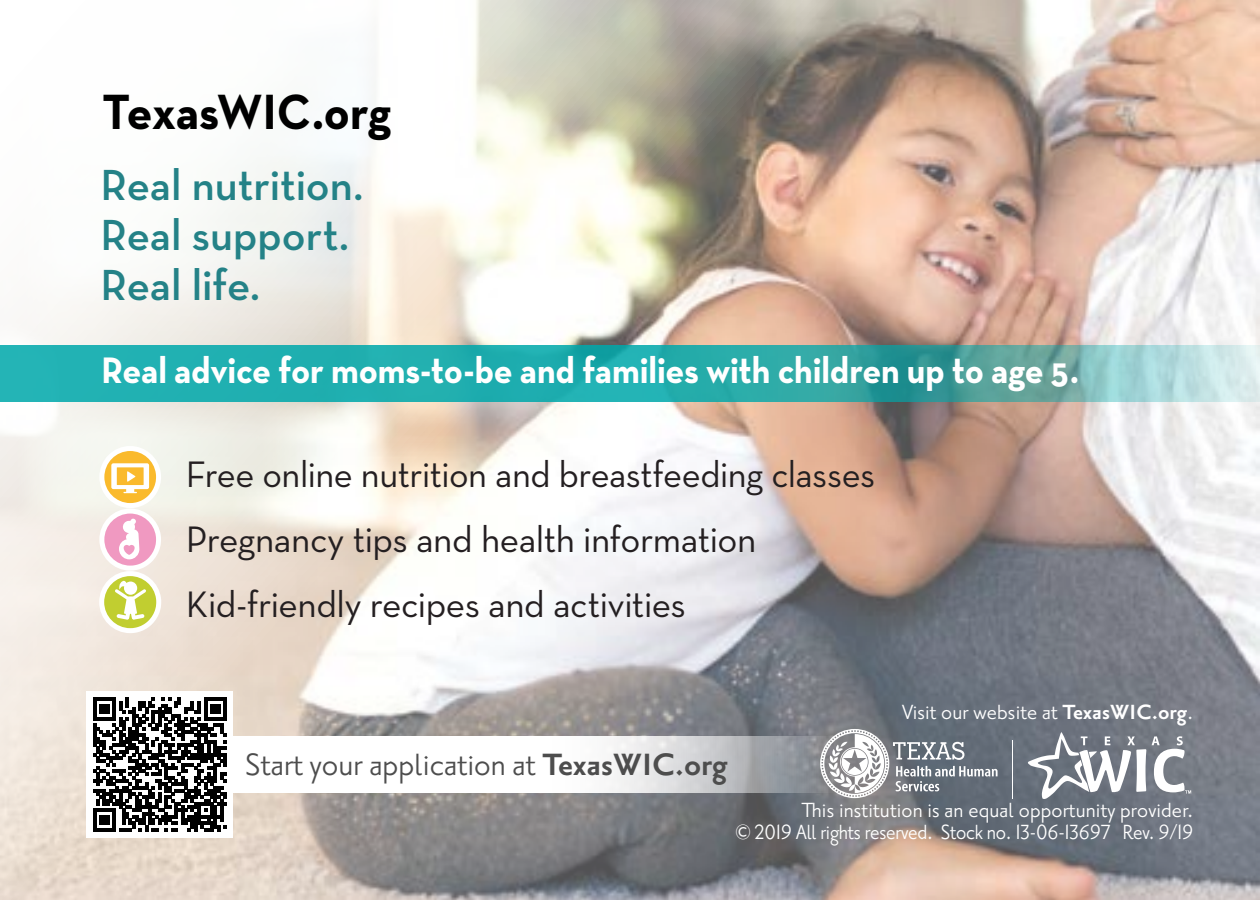
<style>
.page{position:relative;width:1260px;height:900px;background:#fff}
.page>*{position:absolute;margin:0;border:0;box-sizing:border-box;transform-origin:0 0}
.t1{font:700 50.5px "Neutraface Text";letter-spacing:-.01em;color:#000;scale:.95 1}
.t2{font:600 44.25px/50px "Neutraface Text";color:#248287}
.t3{font:37.5px "Neutraface Text";letter-spacing:-.015em;color:#241f21}
.t4{font:700 37.5px "Neutraface Text";letter-spacing:-.005em;color:#fff;scale:.94 1}
.t5{font:37.5px "Priori Sans OT";color:#4d4d4d}
.t6{font:25px/22.2px "Priori Sans OT";letter-spacing:.005em;color:#fff;text-align:right}
.s1{font-weight:700}
</style>
<div class="page">
<img style="left:0;top:0;width:1260px;height:900px">
<svg style="left:0;top:346px;width:1260px;height:56px;background:#3eb1b1"></svg>
<svg style="left:233px;top:736px;width:587px;height:57px"></svg>
<div style="left:86px;top:691px;width:147px;height:147px;background:#fff"></div>
<svg style="left:93px;top:698px;width:134px;height:134px"></svg>
<hr style="left:1013px;top:740px;width:1px;height:59px;background:#fff">
<svg style="left:820px;top:729px;width:178px;height:69px"></svg>
<svg style="left:1028px;top:732px;width:118px;height:67px"></svg>
<svg style="left:1152px;top:736px;width:39px;height:58px"></svg>
<svg style="left:97px;top:444px;width:67px;height:192px"></svg>
<h1 class="t1" style="left:102px;top:79px;width:306px">TexasWIC.org</h1>
<h2 class="t2" style="left:100px;top:160px;width:264px">Real nutrition.<br>Real support.<br>Real life.</h2>
<p class="t4" style="left:102px;top:346px;width:1041px">Real advice for moms-to-be and families with children up to age 5.</p>
<p class="t3" style="left:186px;top:450px;width:691px">Free online nutrition and breastfeeding classes</p>
<p class="t3" style="left:186px;top:515px;width:572px">Pregnancy tips and health information</p>
<p class="t3" style="left:186px;top:580px;width:501px">Kid-friendly recipes and activities</p>
<p class="t5" style="left:245px;top:748px;width:484px">Start your application at <span class="s1">TexasWIC.org</span></p>
<p class="t6" style="left:902px;top:702px;width:293px">Visit our website at <span class="s1">TexasWIC.org</span>.</p>
<p class="t6" style="left:735px;top:800px;width:460px">This institution is an equal opportunity provider.<br>© 2019 All rights reserved. Stock no. 13-06-13697 Rev. 9/19</p>
</div>
